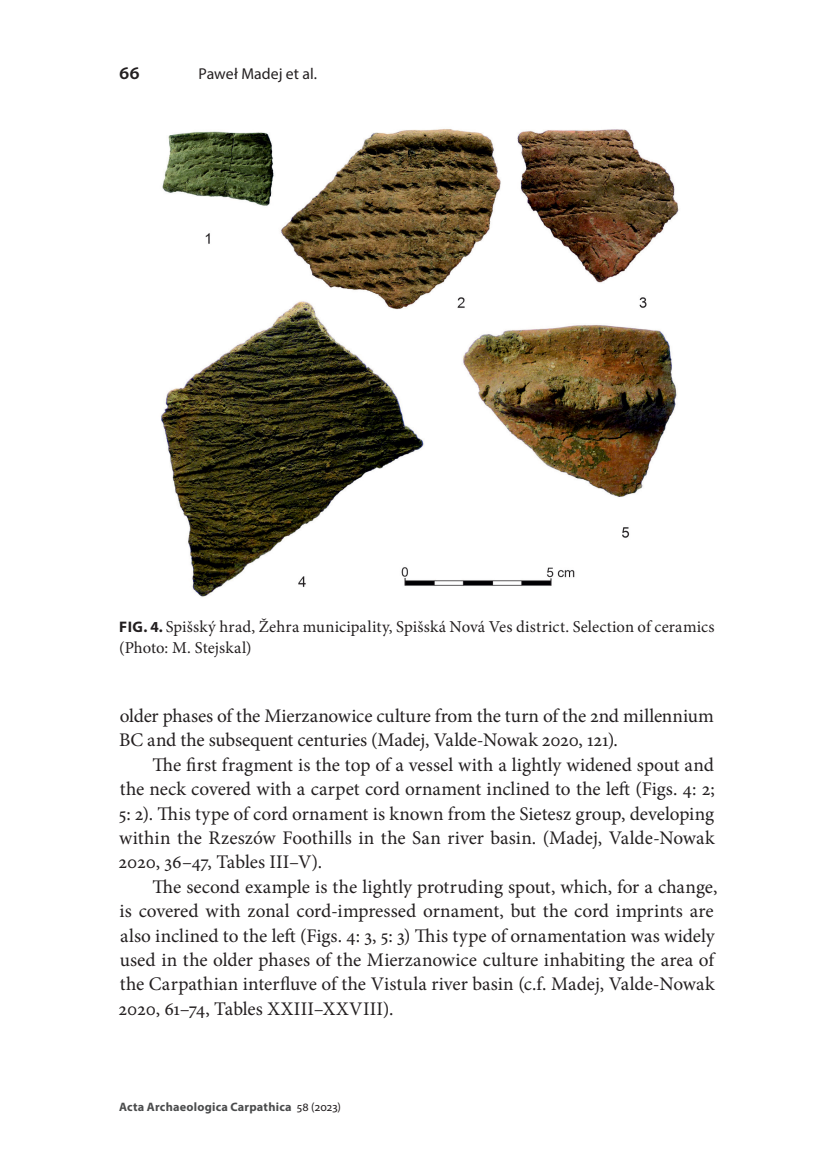
<style>
.page{position:relative;width:819px;height:1166px;background:#fff}
.page>*{position:absolute;margin:0;border:0;box-sizing:border-box;transform-origin:0 0}
.Tekst_podstawowy{font:19.25px/24.3px "Minion Pro";color:#231f20}
.t1{font:600 19.25px "Myriad Pro";color:#231f20}
.podpis_rysunku{font:16.62px/21px "Minion Pro";letter-spacing:.01em;color:#231f20}
.t2{font:15.75px "Myriad Pro";letter-spacing:.005em;color:#231f20}
.t3{font:700 12.25px "Myriad Pro";letter-spacing:.02em;color:#4b4c4d}
.s1{font-family:"Myriad Pro";font-weight:700;font-size:15.4px}
.s2{font-weight:400;color:#231f20}
</style>
<div class="page">
<img style="left:161px;top:129px;width:518px;height:469px">
<p class="t1" style="left:119px;top:61px;width:22px">66</p>
<p class="t2" style="left:198px;top:64px;width:120px">Paweł Madej et al.</p>
<p class="podpis_rysunku" style="left:119px;top:616px;width:597px"><span class="s1">FIG. 4.</span> Spišský hrad, Žehra municipality, Spišská Nová Ves district. Selection of ceramics (Photo: M. Stejskal)</p>
<p class="Tekst_podstawowy" style="left:119px;top:704px;width:596px">older phases of the Mierzanowice culture from the turn of the 2nd millennium<br>BC and the subsequent centuries (Madej, Valde-Nowak 2020, 121).</p>
<p class="Tekst_podstawowy" style="left:118px;top:752px;width:598px;text-align:justify;text-indent:34px">The first fragment is the top of a vessel with a lightly widened spout and the neck covered with a carpet cord ornament inclined to the left (Figs. 4: 2; 5: 2). This type of cord ornament is known from the Sietesz group, developing within the Rzeszów Foothills in the San river basin. (Madej, Valde-Nowak 2020, 36–47, Tables III–V).</p>
<p class="Tekst_podstawowy" style="left:118px;top:874px;width:600px;text-indent:34px">The second example is the lightly protruding spout, which, for a change, is covered with zonal cord-impressed ornament, but the cord imprints are also inclined to the left (Figs. 4: 3, 5: 3) This type of ornamentation was widely used in the older phases of the Mierzanowice culture inhabiting the area of the Carpathian interfluve of the Vistula river basin (c.f. Madej, Valde-Nowak 2020, 61–74, Tables XXIII–XXVIII).</p>
<p class="t3" style="left:119px;top:1098px;width:223px">Acta Archaeologica Carpathica <span class="s2">58 (2023)</span></p>
</div>
